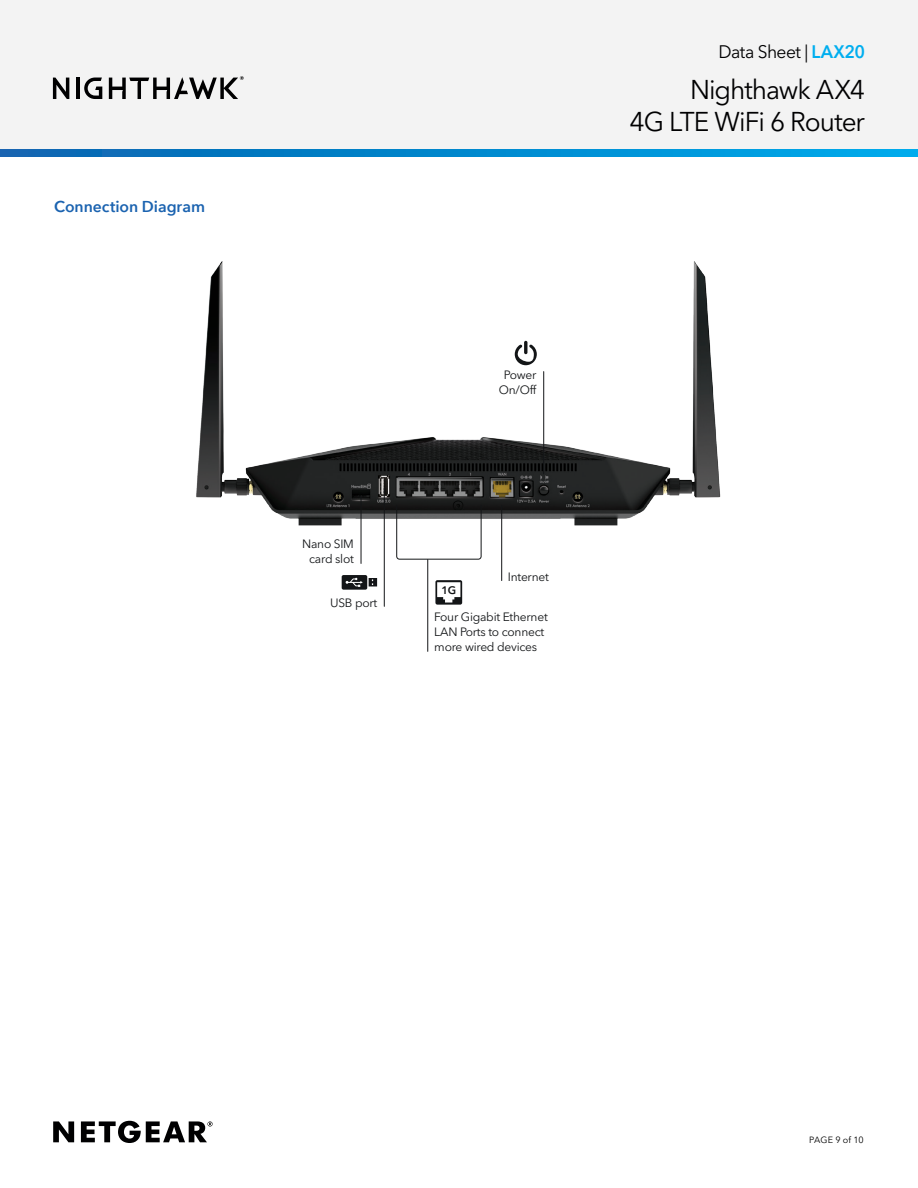
<style>
.page{position:relative;width:918px;height:1188px;background:#fff}
.page>*{position:absolute;margin:0;border:0;box-sizing:border-box;transform-origin:0 0}
.t1{font:27px/31.5px "Avenir Next LT Pro";letter-spacing:-.035em;color:#000001;text-align:right}
.t2{font:18px "Avenir Next LT Pro";letter-spacing:-.03em;color:#000001}
.Sub_Heads_Blue{font:600 15.75px "Avenir Next";color:#1b63b0}
.t3{font:12px/15px "Avenir Next LT Pro";letter-spacing:-.02em;color:#131517;text-align:center}
.t4{font:600 10.8px "Avenir Next LT Pro";color:#131517}
.t5{font:9px "Avenir Next LT Pro";letter-spacing:.005em;color:#000001}
.s1{font-weight:600;color:#00aeef}
</style>
<div class="page">
<div style="left:0;top:0;width:918px;height:156px;background:#f3f3f3"></div>
<svg style="left:53px;top:1121px;width:160px;height:22px"></svg>
<svg style="left:53px;top:78px;width:16px;height:21px"></svg>
<hr style="left:76px;top:78px;width:3px;height:21px;background:#000001">
<svg style="left:84px;top:78px;width:18px;height:21px"></svg>
<svg style="left:109px;top:76px;width:135px;height:23px"></svg>
<svg style="left:0;top:149px;width:918px;height:8px;background:#0287cd"></svg>
<img style="left:196px;top:261px;width:525px;height:332px">
<hr style="left:501px;top:505px;width:1px;height:76px;background:#131517">
<svg style="left:515px;top:341px;width:22px;height:24px"></svg>
<hr style="left:384px;top:488px;width:1px;height:118px;background:#131517">
<svg style="left:342px;top:575px;width:35px;height:15px"></svg>
<hr style="left:361px;top:496px;width:1px;height:67px;background:#131517">
<svg style="left:396px;top:504px;width:86px;height:56px"></svg>
<hr style="left:427px;top:560px;width:1px;height:91px;background:#131517">
<hr style="left:543px;top:372px;width:1px;height:102px;background:#131517">
<svg style="left:435px;top:580px;width:27px;height:25px"></svg>
<p class="Sub_Heads_Blue" style="left:54px;top:193px;width:153px">Connection Diagram</p>
<h2 class="t2" style="left:719px;top:41px;width:148px">Data Sheet | <span class="s1">LAX20</span></h2>
<h1 class="t1" style="left:629px;top:74px;width:237px">Nighthawk AX4<br>4G LTE WiFi 6 Router</h1>
<p class="t3" style="left:302px;top:536px;width:53px">Nano SIM card slot</p>
<p class="t3" style="left:330px;top:595px;width:49px">USB port</p>
<p class="t3" style="left:499px;top:368px;width:39px">Power<br>On/Off</p>
<p class="t4" style="left:442px;top:584px;width:16px">1G</p>
<p class="t3" style="left:508px;top:569px;width:43px">Internet</p>
<p class="t3" style="left:434px;top:610px;width:115px;text-align:left">Four Gigabit Ethernet<br>LAN Ports to connect more wired devices</p>
<p class="t5" style="left:809px;top:1134px;width:56px">PAGE 9 of 10</p>
</div>
